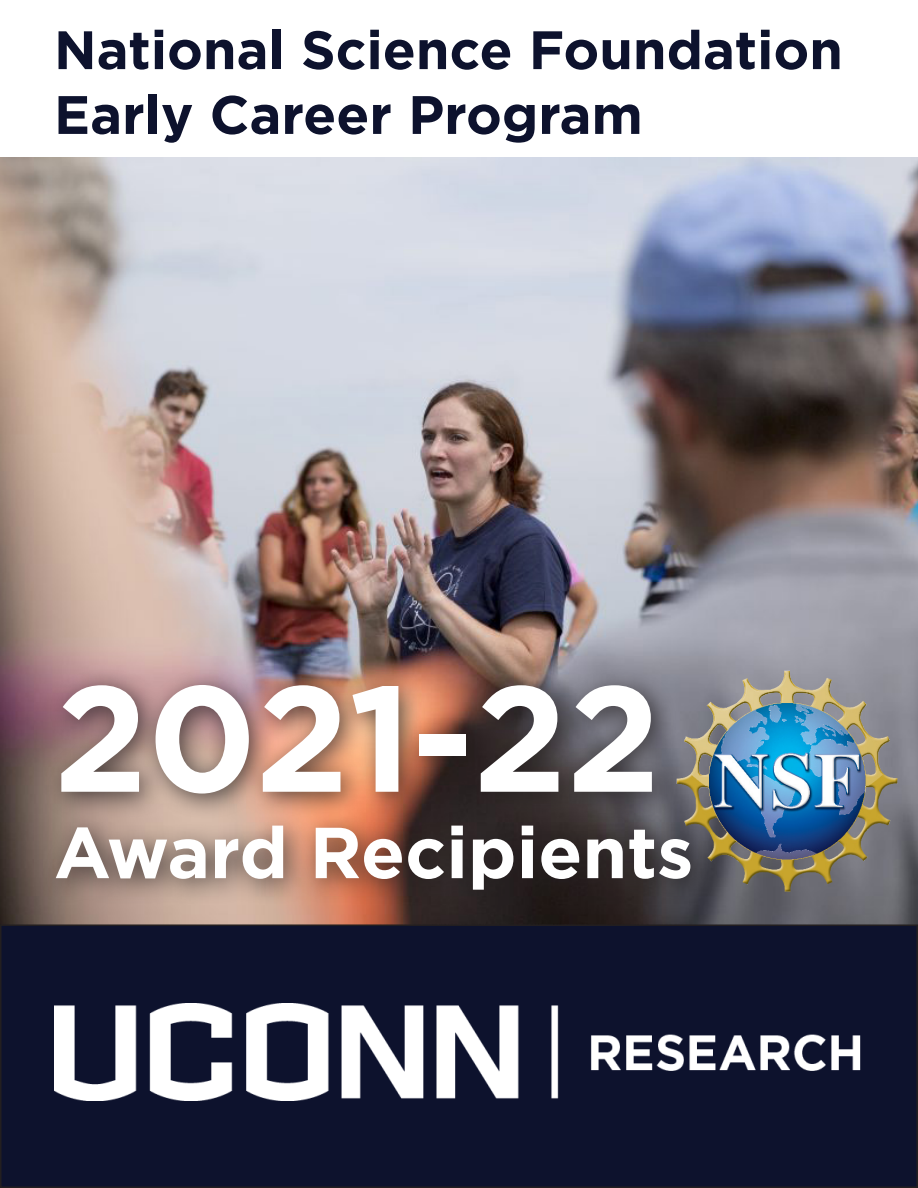
<style>
.page{position:relative;width:918px;height:1188px;background:#fff}
.page>*{position:absolute;margin:0;border:0;box-sizing:border-box;transform-origin:0 0}
.t1{font:700 150px "Gotham";color:#fff}
.t2{font:700 72px "Gotham";color:#fff}
.t3{font:700 54px "Gotham";color:#0d122d}
</style>
<div class="page">
<img style="left:0;top:158px;width:918px;height:766px">
<div style="left:41px;top:668px;width:676px;height:249px;background:#231f20;opacity:.75"></div>
<img style="left:674px;top:667px;width:227px;height:228px">
<div style="left:1px;top:925px;width:916px;height:262px;background:#0d122d"></div>
<div style="left:0;top:924px;width:918px;height:264px;border:2px solid #231f20"></div>
<img style="left:54px;top:1003px;width:807px;height:97px">
<p class="t3" style="left:54px;top:14px;width:790px">National Science Foundation</p>
<p class="t3" style="left:54px;top:79px;width:590px">Early Career Program</p>
<p class="t1" style="left:54px;top:639px;width:608px">2021-22</p>
<p class="t2" style="left:54px;top:805px;width:641px">Award Recipients</p>
</div>
